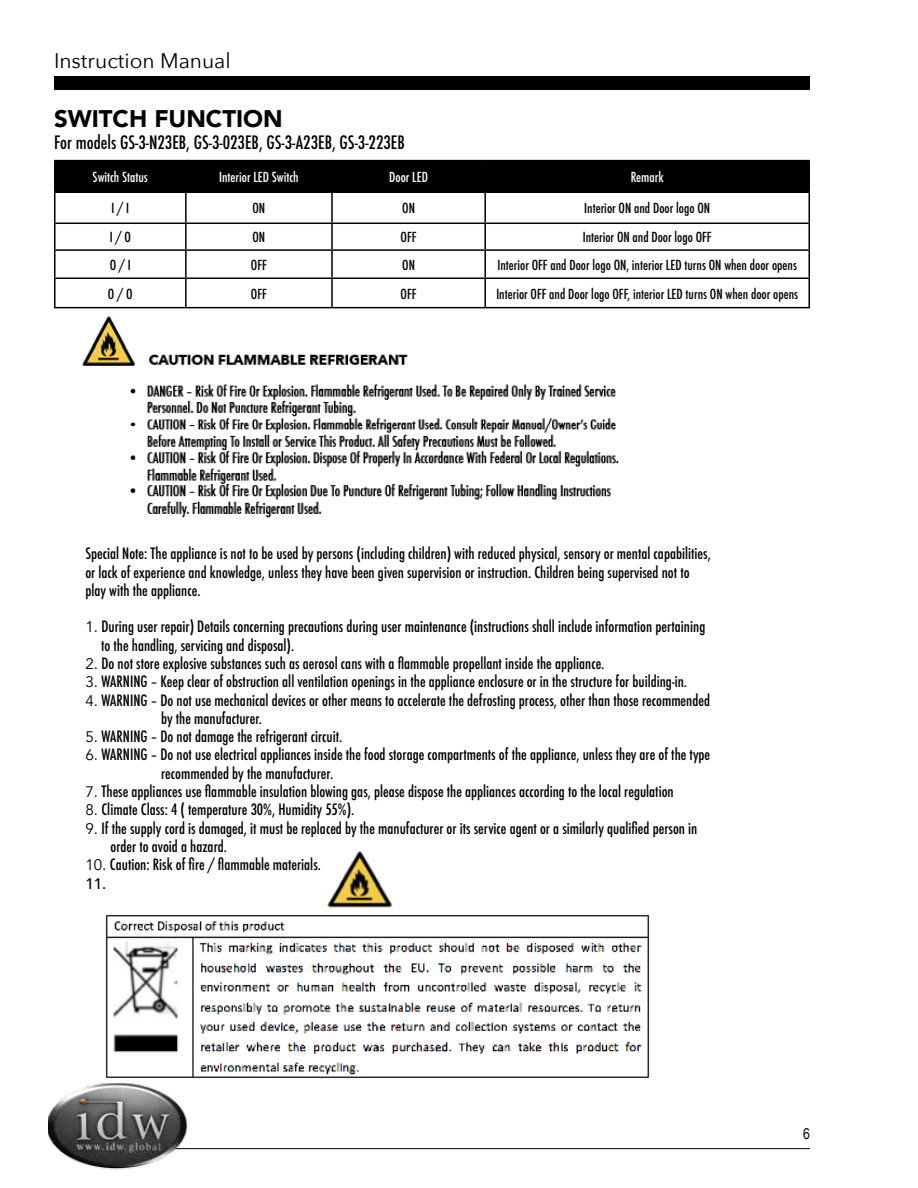
<style>
.page{position:relative;width:918px;height:1188px;background:#fff}
.page>*{position:absolute;margin:0;border:0;box-sizing:border-box;transform-origin:0 0}
.t1{font:900 24px "Avenir";color:#000}
.t2{font:21px "Avenir Next";color:#000}
.t3{font:500 condensed 18px "Futura";color:#000}
.t4{font:500 condensed 15.3px/18.3px "Futura";color:#000}
.t5{font:500 15.3px "Avenir";color:#000}
.t6{font:15px "Arial Narrow";color:#000}
.t7{font:500 condensed 13.5px "Futura";color:#000}
.t8{font:500 condensed 13.5px "Futura";color:#fff}
.s1{font-family:"Avenir";font-weight:400;font-stretch:normal}
</style>
<div class="page">
<div style="left:54px;top:76px;width:756px;height:13px;background:#000"></div>
<hr style="left:174px;top:1148px;width:636px;height:1px;background:#000">
<img style="left:48px;top:1083px;width:141px;height:87px">
<img style="left:105px;top:915px;width:545px;height:163px">
<img style="left:327px;top:851px;width:66px;height:57px">
<img style="left:129px;top:354px;width:490px;height:164px">
<div style="left:79px;top:316px;width:64px;height:60px;background:#fff"></div>
<img style="left:82px;top:316px;width:54px;height:49px">
<div style="left:56px;top:161px;width:752px;height:30px;background:#000"></div>
<hr style="left:54px;top:193px;width:2px;height:30px;background:#000">
<hr style="left:185px;top:193px;width:2px;height:30px;background:#000">
<hr style="left:331px;top:193px;width:2px;height:30px;background:#000">
<hr style="left:484px;top:193px;width:2px;height:30px;background:#000">
<hr style="left:808px;top:193px;width:2px;height:30px;background:#000">
<hr style="left:54px;top:223px;width:132px;height:1px;background:#000">
<hr style="left:54px;top:224px;width:2px;height:25px;background:#000">
<hr style="left:186px;top:223px;width:146px;height:1px;background:#000">
<hr style="left:185px;top:224px;width:2px;height:25px;background:#000">
<hr style="left:332px;top:223px;width:153px;height:1px;background:#000">
<hr style="left:331px;top:224px;width:2px;height:25px;background:#000">
<hr style="left:485px;top:223px;width:325px;height:1px;background:#000">
<hr style="left:484px;top:224px;width:2px;height:25px;background:#000">
<hr style="left:808px;top:224px;width:2px;height:25px;background:#000">
<hr style="left:54px;top:249px;width:132px;height:2px;background:#000">
<hr style="left:54px;top:251px;width:2px;height:26px;background:#000">
<hr style="left:186px;top:249px;width:146px;height:2px;background:#000">
<hr style="left:185px;top:251px;width:2px;height:26px;background:#000">
<hr style="left:332px;top:249px;width:153px;height:2px;background:#000">
<hr style="left:331px;top:251px;width:2px;height:26px;background:#000">
<hr style="left:485px;top:249px;width:325px;height:2px;background:#000">
<hr style="left:484px;top:251px;width:2px;height:26px;background:#000">
<hr style="left:808px;top:251px;width:2px;height:26px;background:#000">
<hr style="left:54px;top:277px;width:132px;height:2px;background:#000">
<hr style="left:54px;top:279px;width:2px;height:28px;background:#000">
<hr style="left:186px;top:277px;width:146px;height:2px;background:#000">
<hr style="left:185px;top:279px;width:2px;height:28px;background:#000">
<hr style="left:332px;top:277px;width:153px;height:2px;background:#000">
<hr style="left:331px;top:279px;width:2px;height:28px;background:#000">
<hr style="left:485px;top:277px;width:325px;height:2px;background:#000">
<hr style="left:484px;top:279px;width:2px;height:28px;background:#000">
<hr style="left:808px;top:279px;width:2px;height:28px;background:#000">
<hr style="left:54px;top:307px;width:132px;height:1px;background:#000">
<hr style="left:186px;top:307px;width:146px;height:1px;background:#000">
<hr style="left:332px;top:307px;width:153px;height:1px;background:#000">
<hr style="left:485px;top:307px;width:325px;height:1px;background:#000">
<hr style="left:54px;top:160px;width:132px;height:1px;background:#000">
<hr style="left:54px;top:161px;width:2px;height:30px;background:#000">
<hr style="left:186px;top:160px;width:146px;height:1px;background:#000">
<hr style="left:185px;top:161px;width:2px;height:30px;background:#000">
<hr style="left:332px;top:160px;width:153px;height:1px;background:#000">
<hr style="left:331px;top:161px;width:2px;height:30px;background:#000">
<hr style="left:485px;top:160px;width:325px;height:1px;background:#000">
<hr style="left:484px;top:161px;width:2px;height:30px;background:#000">
<hr style="left:808px;top:161px;width:2px;height:30px;background:#000">
<hr style="left:54px;top:191px;width:132px;height:2px;background:#000">
<hr style="left:186px;top:191px;width:146px;height:2px;background:#000">
<hr style="left:332px;top:191px;width:153px;height:2px;background:#000">
<hr style="left:485px;top:191px;width:325px;height:2px;background:#000">
<h2 class="t2" style="left:54px;top:42px;width:178px">Instruction Manual</h2>
<h1 class="t1" style="left:54px;top:98px;width:230px">SWITCH FUNCTION</h1>
<p class="t3" style="left:54px;top:131px;width:352px">For models GS-3-N23EB, GS-3-023EB, GS-3-A23EB, GS-3-223EB</p>
<p class="t8" style="left:93px;top:168px;width:57px">Switch Status</p>
<p class="t8" style="left:219px;top:168px;width:81px">Interior LED Switch</p>
<p class="t8" style="left:389px;top:168px;width:40px">Door LED</p>
<p class="t8" style="left:631px;top:168px;width:34px">Remark</p>
<p class="t7" style="left:112px;top:200px;width:19px">I / I</p>
<p class="t7" style="left:253px;top:200px;width:14px">ON</p>
<p class="t7" style="left:402px;top:200px;width:14px">ON</p>
<p class="t7" style="left:584px;top:200px;width:127px">Interior ON and Door logo ON</p>
<p class="t7" style="left:110px;top:229px;width:23px">I / O</p>
<p class="t7" style="left:253px;top:229px;width:14px">ON</p>
<p class="t7" style="left:401px;top:229px;width:17px">OFF</p>
<p class="t7" style="left:583px;top:229px;width:130px">Interior ON and Door logo OFF</p>
<p class="t7" style="left:110px;top:256px;width:23px">O / I</p>
<p class="t7" style="left:251px;top:256px;width:17px">OFF</p>
<p class="t7" style="left:402px;top:256px;width:14px">ON</p>
<p class="t7" style="left:497px;top:256px;width:301px">Interior OFF and Door logo ON, interior LED turns ON when door opens</p>
<p class="t7" style="left:108px;top:285px;width:26px">O / O</p>
<p class="t7" style="left:251px;top:285px;width:17px">OFF</p>
<p class="t7" style="left:401px;top:285px;width:17px">OFF</p>
<p class="t7" style="left:496px;top:285px;width:303px">Interior OFF and Door logo OFF, interior LED turns ON when door opens</p>
<p class="t4" style="left:85px;top:545px;width:627px">Special Note: The appliance is not to be used by persons (including children) with reduced physical, sensory or mental capabilities, or lack of experience and knowledge, unless they have been given supervision or instruction. Children being supervised not to play with the appliance.</p>
<p class="t4" style="left:101px;top:618px;width:606px;text-indent:-16px"><span class="s1">1.</span> During user repair) Details concerning precautions during user maintenance (instructions shall include information pertaining to the handling, servicing and disposal).</p>
<p class="t4" style="left:85px;top:654px;width:521px"><span class="s1">2.</span> Do not store explosive substances such as aerosol cans with a flammable propellant inside the appliance.</p>
<p class="t4" style="left:85px;top:673px;width:603px"><span class="s1">3.</span> WARNING – Keep clear of obstruction all ventilation openings in the appliance enclosure or in the structure for building-in.</p>
<p class="t4" style="left:161px;top:691px;width:551px;text-indent:-76px"><span class="s1">4.</span> WARNING – Do not use mechanical devices or other means to accelerate the defrosting process, other than those recommended by the manufacturer.</p>
<p class="t4" style="left:85px;top:727px;width:259px"><span class="s1">5.</span> WARNING – Do not damage the refrigerant circuit.</p>
<p class="t4" style="left:161px;top:746px;width:551px;text-indent:-76px"><span class="s1">6.</span> WARNING – Do not use electrical appliances inside the food storage compartments of the appliance, unless they are of the type recommended by the manufacturer.</p>
<p class="t4" style="left:85px;top:782px;width:590px"><span class="s1">7.</span> These appliances use flammable insulation blowing gas, please dispose the appliances according to the local regulation</p>
<p class="t4" style="left:85px;top:801px;width:271px"><span class="s1">8.</span> Climate Class: 4 ( temperature 30%, Humidity 55%).</p>
<p class="t4" style="left:111px;top:819px;width:588px;text-indent:-25px"><span class="s1">9.</span> If the supply cord is damaged, it must be replaced by the manufacturer or its service agent or a similarly qualified person in order to avoid a hazard.</p>
<p class="t4" style="left:85px;top:855px;width:237px"><span class="s1">10.</span> Caution: Risk of fire / flammable materials.</p>
<p class="t5" style="left:85px;top:870px;width:23px">11.</p>
<p class="t6" style="left:803px;top:1123px;width:8px">6</p>
</div>
